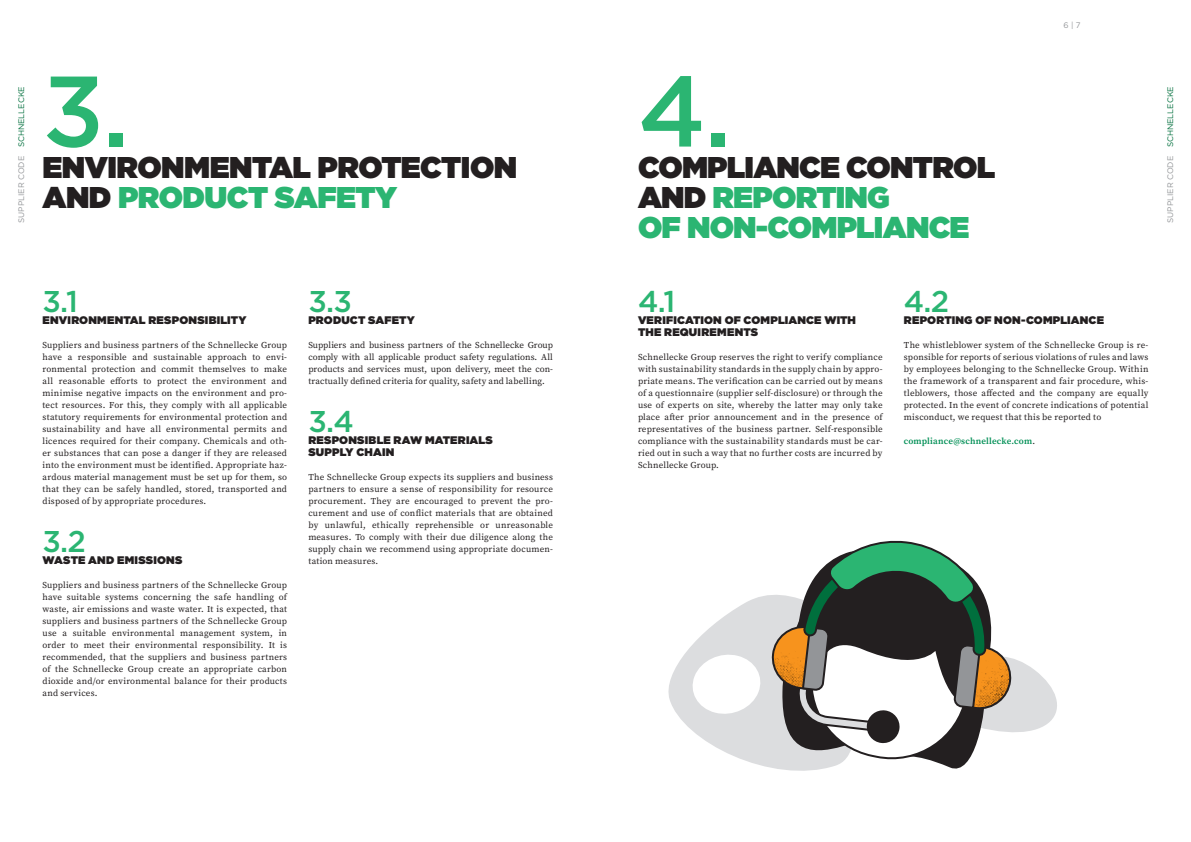
<style>
.page{position:relative;width:1191px;height:842px;background:#fff}
.page>*{position:absolute;margin:0;border:0;box-sizing:border-box;transform-origin:0 0}
.Titel36{font:500 100px "Gotham";color:#2bb572}
.Titel36-2{font:900 30px/30px "Gotham";letter-spacing:-.025em;color:#2bb572}
.Titel36-3{font:900 30px/30px "Gotham";letter-spacing:-.015em;color:#231f20}
.Zwischenüberschrift{font:500 30px "Gotham";color:#2bb572}
.Zwischenüberschrift-2{font:900 11px/12px "Gotham";letter-spacing:.015em;color:#231f20}
.copy_ohne{font:9px/12px "Source Serif Pro";letter-spacing:.02em;color:#231f20;text-align:justify}
.copy_ohne-2{font:600 9px "Source Serif Pro";letter-spacing:.015em;color:#008f55}
.t1{font:8px "Gotham";color:#939598}
.s1{color:#006f3d}
.s2{color:#2bb572}
.s3{color:#231f20}
.s4{font-weight:400;color:#231f20}
</style>
<div class="page">
<svg style="left:668px;top:595px;width:389px;height:175px"></svg>
<svg style="left:688px;top:651px;width:76px;height:66px"></svg>
<svg style="left:782px;top:765px;width:205px;height:6px"></svg>
<svg style="left:1012px;top:595px;width:16px;height:118px"></svg>
<svg style="left:771px;top:540px;width:241px;height:225px"></svg>
<p class="t1" style="left:16px;top:223px;width:138px;rotate:-90deg">SUPPLIER CODE <span class="s1">SCHNELLECKE</span></p>
<p class="Titel36" style="left:43px;top:46px;width:88px">3.</p>
<p class="Titel36-3" style="left:43px;top:152px;width:476px">ENVIRONMENTAL PROTECTION<br>AND <span class="s2">PRODUCT SAFETY</span></p>
<p class="Zwischenüberschrift" style="left:43px;top:282px;width:37px">3.1</p>
<p class="Zwischenüberschrift-2" style="left:43px;top:314px;width:205px">ENVIRONMENTAL RESPONSIBILITY</p>
<p class="copy_ohne" style="left:43px;top:339px;width:246px">Suppliers and business partners of the Schnellecke Group have a responsible and sustainable approach to envi&shy;ronmental protection and commit themselves to make all reasonable efforts to protect the environment and minimise negative impacts on the environment and pro&shy;tect resources. For this, they comply with all applicable statutory requirements for environmental protection and sustainability and have all environmental permits and licences required for their company. Chemicals and oth&shy;er substances that can pose a danger if they are released into the environment must be identified. Appropriate haz&shy;ardous material management must be set up for them, so that they can be safely handled, stored, transported and disposed of by appropriate procedures.</p>
<p class="Zwischenüberschrift" style="left:43px;top:522px;width:45px">3.2</p>
<p class="Zwischenüberschrift-2" style="left:43px;top:554px;width:141px">WASTE AND EMISSIONS</p>
<p class="copy_ohne" style="left:43px;top:579px;width:246px">Suppliers and business partners of the Schnellecke Group have suitable systems concerning the safe handling of waste, air emissions and waste water. It is expected, that suppliers and business partners of the Schnellecke Group use a suitable environmental management system, in order to meet their environmental responsibility. It is recommended, that the suppliers and business partners of the Schnellecke Group create an appropriate carbon dioxide and/or environmental balance for their products and services.</p>
<p class="Zwischenüberschrift" style="left:308px;top:282px;width:45px">3.3</p>
<p class="Zwischenüberschrift-2" style="left:308px;top:314px;width:108px">PRODUCT SAFETY</p>
<p class="copy_ohne" style="left:308px;top:339px;width:246px">Suppliers and business partners of the Schnellecke Group comply with all applicable product safety regulations. All products and services must, upon delivery, meet the con&shy;tractually defined criteria for quality, safety and labelling.</p>
<p class="Zwischenüberschrift" style="left:308px;top:402px;width:47px">3.4</p>
<p class="Zwischenüberschrift-2" style="left:308px;top:434px;width:186px">RESPONSIBLE RAW MATERIALS<br>SUPPLY CHAIN</p>
<p class="copy_ohne" style="left:308px;top:471px;width:246px">The Schnellecke Group expects its suppliers and business partners to ensure a sense of responsibility for resource procurement. They are encouraged to prevent the pro&shy;curement and use of conflict materials that are obtained by unlawful, ethically reprehensible or unreasonable measures. To comply with their due diligence along the supply chain we recommend using appropriate documen&shy;tation measures.</p>
<p class="Titel36" style="left:638px;top:46px;width:95px">4.</p>
<p class="Titel36-2" style="left:638px;top:152px;width:358px"><span class="s3">COMPLIANCE CONTROL<br>AND</span> REPORTING<br>OF NON-COMPLIANCE</p>
<p class="t1" style="left:1063px;top:20px;width:19px">6 | 7</p>
<p class="t1" style="left:1165px;top:223px;width:138px;rotate:-90deg">SUPPLIER CODE <span class="s1">SCHNELLECKE</span></p>
<p class="Zwischenüberschrift" style="left:638px;top:282px;width:39px">4.1</p>
<p class="Zwischenüberschrift-2" style="left:638px;top:314px;width:219px">VERIFICATION OF COMPLIANCE WITH<br>THE REQUIREMENTS</p>
<p class="copy_ohne" style="left:638px;top:351px;width:246px">Schnellecke Group reserves the right to verify compliance with sustainability standards in the supply chain by appro&shy;priate means. The verification can be carried out by means of a questionnaire (supplier self-disclosure) or through the use of experts on site, whereby the latter may only take place after prior announcement and in the presence of representatives of the business partner. Self-responsible compliance with the sustainability standards must be car&shy;ried out in such a way that no further costs are incurred by Schnellecke Group.</p>
<p class="Zwischenüberschrift" style="left:904px;top:282px;width:47px">4.2</p>
<p class="Zwischenüberschrift-2" style="left:904px;top:314px;width:202px">REPORTING OF NON-COMPLIANCE</p>
<p class="copy_ohne" style="left:904px;top:339px;width:246px">The whistleblower system of the Schnellecke Group is re&shy;sponsible for reports of serious violations of rules and laws by employees belonging to the Schnellecke Group. Within the framework of a transparent and fair procedure, whis&shy;tleblowers, those affected and the company are equally protected. In the event of concrete indications of potential misconduct, we request that this be reported to</p>
<p class="copy_ohne-2" style="left:904px;top:435px;width:133px">compliance@schnellecke.com<span class="s4">.</span></p>
</div>
